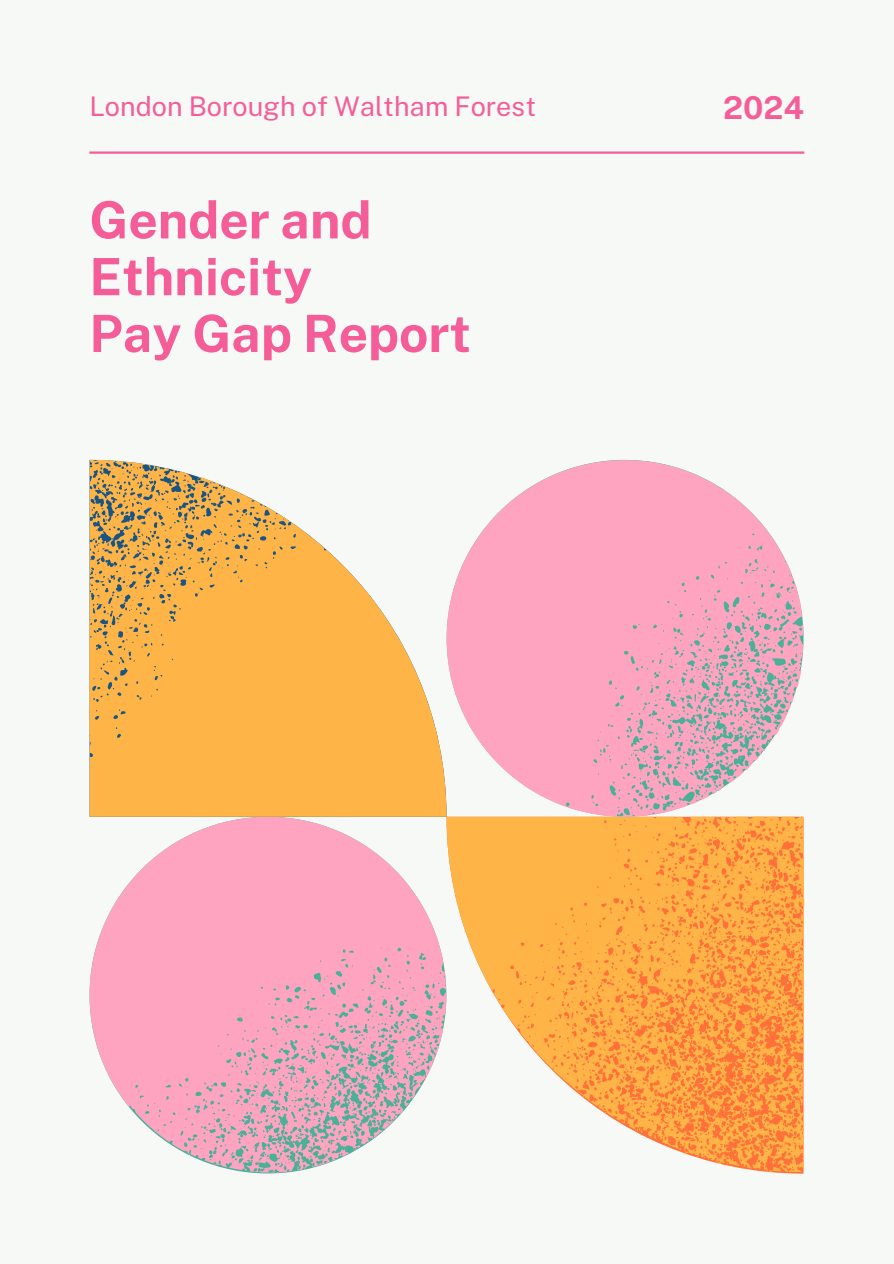
<style>
.page{position:relative;width:894px;height:1264px;background:#fff}
.page>*{position:absolute;margin:0;border:0;box-sizing:border-box;transform-origin:0 0}
.t1{font:700 51.45px/56.7px "Public Sans";color:#f55d98}
.t2{font:700 31.5px "Public Sans";color:#f55d98}
.t3{font:27px "Public Sans";color:#f55d98}
</style>
<div class="page">
<div style="left:0;top:0;width:893px;height:1263px;background:#f7f9f7"></div>
<svg style="left:446px;top:816px;width:358px;height:356px;fill:#ffb448"></svg>
<svg style="left:89px;top:816px;width:357px;height:357px;fill:#ffa4c0"></svg>
<svg style="left:89px;top:460px;width:357px;height:356px;fill:#ffb448"></svg>
<svg style="left:446px;top:460px;width:357px;height:356px;fill:#ffa4c0"></svg>
<hr style="left:89px;top:151px;width:715px;height:3px;background:#f55d98">
<h2 class="t3" style="left:89px;top:91px;width:448px">London Borough of Waltham Forest</h2>
<h1 class="t2" style="left:723px;top:89px;width:82px">2024</h1>
<p class="t1" style="left:89px;top:191px;width:383px">Gender and<br>Ethnicity<br>Pay Gap Report</p>
</div>
